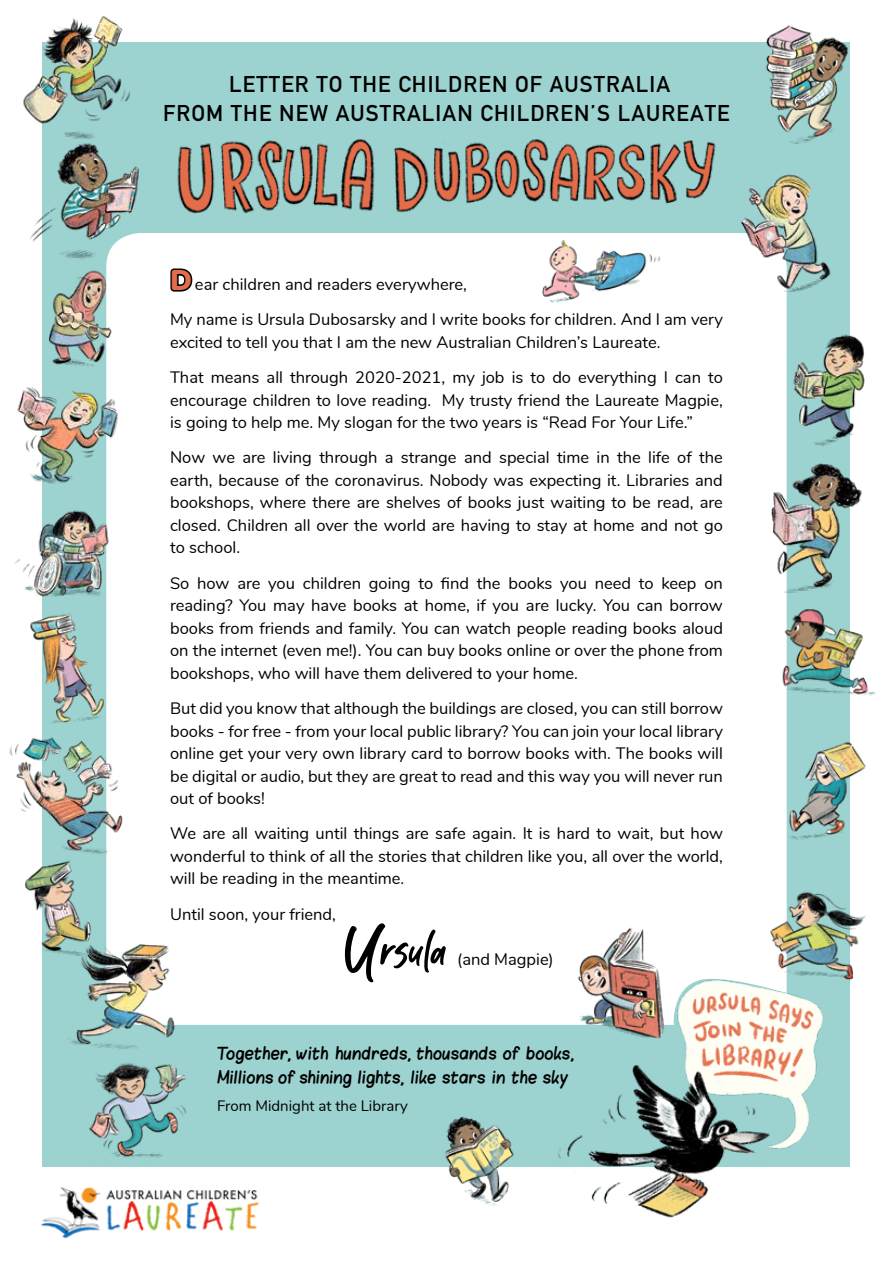
<style>
.page{position:relative;width:893px;height:1263px;background:#fff}
.page>*{position:absolute;margin:0;border:0;box-sizing:border-box;transform-origin:0 0}
.t1{font:69.15px "Kabut Hitam";color:#000}
.t2{font:700 22.5px/28.5px "DIN Alternate";letter-spacing:.05em;color:#000;text-align:center}
.t3{font:16.5px/22.5px "Nunito";color:#000;text-align:justify}
.t4{font:15px "Nunito";color:#000}
.t5{font:13.5px/24px "Blokletters Viltstift";letter-spacing:.02em;color:#000}
.s1{font-weight:900;font-size:28.5px;color:#e36d49}
.s2{font-size:90.75px}
</style>
<div class="page">
<div style="left:43px;top:43px;width:807px;height:1124px;background:#9cd2cf"></div>
<div style="left:106px;top:233px;width:681px;height:792px;background:#fff;border-radius:34px"></div>
<img style="left:40px;top:1187px;width:219px;height:52px">
<img style="left:542px;top:978px;width:281px;height:240px">
<img style="left:23px;top:16px;width:123px;height:93px">
<img style="left:25px;top:109px;width:114px;height:144px">
<img style="left:71px;top:944px;width:130px;height:101px">
<img style="left:15px;top:503px;width:94px;height:101px">
<img style="left:17px;top:385px;width:101px;height:118px">
<img style="left:42px;top:253px;width:70px;height:132px">
<img style="left:9px;top:737px;width:114px;height:102px">
<img style="left:25px;top:839px;width:105px;height:133px">
<img style="left:30px;top:604px;width:77px;height:133px">
<img style="left:89px;top:1045px;width:98px;height:113px">
<img style="left:771px;top:462px;width:91px;height:121px">
<img style="left:786px;top:313px;width:79px;height:149px">
<img style="left:714px;top:25px;width:136px;height:119px">
<img style="left:740px;top:174px;width:91px;height:132px">
<img style="left:786px;top:726px;width:80px;height:133px">
<img style="left:782px;top:583px;width:94px;height:132px">
<img style="left:746px;top:869px;width:120px;height:133px">
<img style="left:557px;top:927px;width:133px;height:124px">
<img style="left:542px;top:240px;width:119px;height:63px">
<img style="left:445px;top:1093px;width:101px;height:125px">
<svg style="left:170px;top:268px;width:23px;height:24px"></svg>
<img style="left:177px;top:135px;width:544px;height:79px">
<h2 class="t2" style="left:163px;top:68px;width:568px">LETTER TO THE CHILDREN OF AUSTRALIA<br>FROM THE NEW AUSTRALIAN CHILDREN’S LAUREATE</h2>
<p class="t3" style="left:170px;top:266px;width:554px;line-height:35.2px"><span class="s1">D</span> ear children and readers everywhere,<br>My name is Ursula Dubosarsky and I write books for children. And I am very</p>
<p class="t3" style="left:170px;top:324px;width:554px;line-height:35.2px">excited to tell you that I am the new Australian Children’s Laureate.<br>That means all through 2020-2021, my job is to do everything I can to</p>
<p class="t3" style="left:170px;top:388px;width:554px">encourage children to love reading. My trusty friend the Laureate Magpie, is going to help me. My slogan for the two years is “Read For Your Life.”</p>
<p class="t3" style="left:170px;top:445px;width:554px">Now we are living through a strange and special time in the life of the earth, because of the coronavirus. Nobody was expecting it. Libraries and bookshops, where there are shelves of books just waiting to be read, are closed. Children all over the world are having to stay at home and not go to school.</p>
<p class="t3" style="left:170px;top:571px;width:554px">So how are you children going to find the books you need to keep on reading? You may have books at home, if you are lucky. You can borrow books from friends and family. You can watch people reading books aloud on the internet (even me!). You can buy books online or over the phone from bookshops, who will have them delivered to your home.</p>
<p class="t3" style="left:170px;top:696px;width:554px">But did you know that although the buildings are closed, you can still borrow books - for free - from your local public library? You can join your local library online get your very own library card to borrow books with. The books will be digital or audio, but they are great to read and this way you will never run out of books!</p>
<p class="t3" style="left:170px;top:821px;width:554px">We are all waiting until things are safe again. It is hard to wait, but how wonderful to think of all the stories that children like you, all over the world, will be reading in the meantime.</p>
<p class="t3" style="left:170px;top:902px;width:167px">Until soon, your friend,</p>
<p class="t3" style="left:457px;top:947px;width:98px">(and Magpie)</p>
<h1 class="t1" style="left:347px;top:917px;width:102px"><span class="s2">U</span>rsula</h1>
<p class="t5" style="left:217px;top:1041px;width:358px">Together, with hundreds, thousands of books,<br>Millions of shining lights, like stars in the sky</p>
<p class="t4" style="left:217px;top:1095px;width:192px">From Midnight at the Library</p>
</div>
